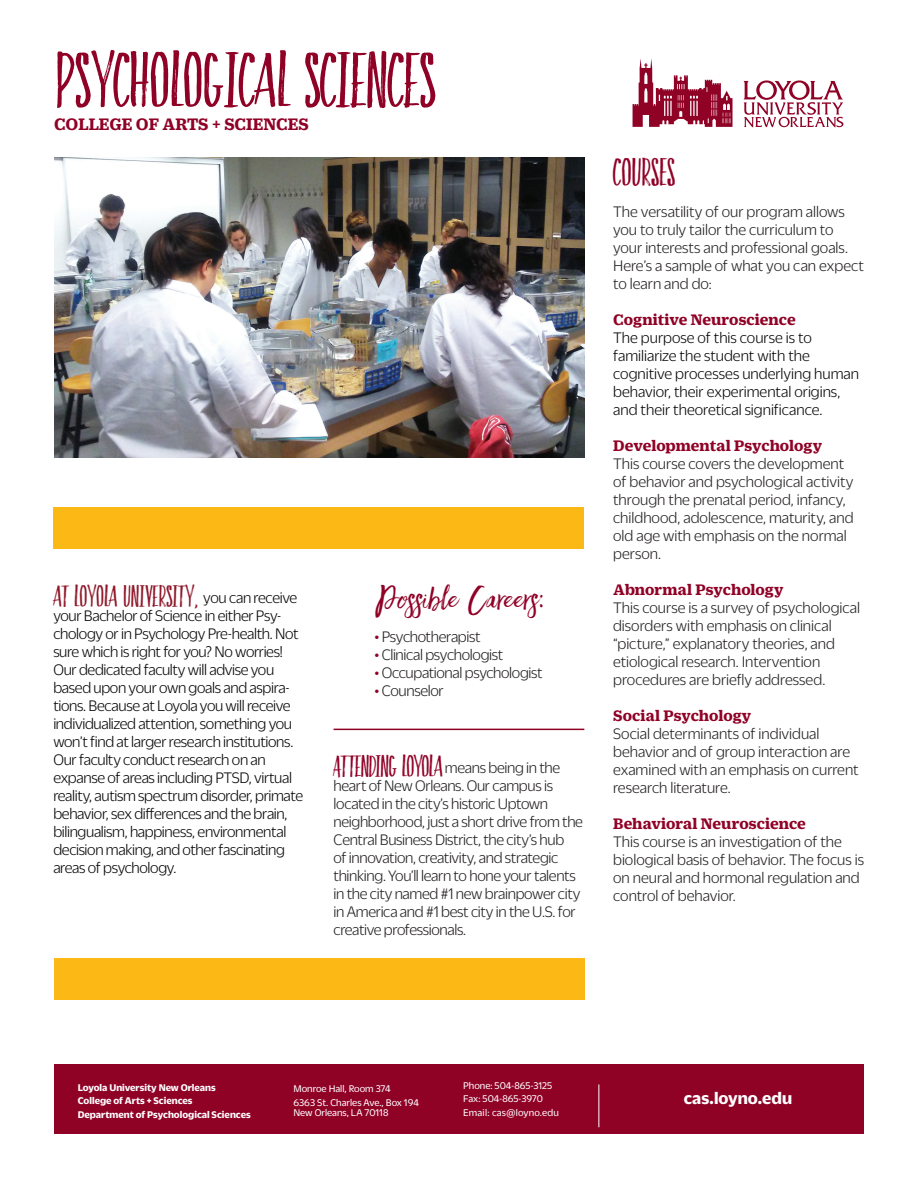
<style>
.page{position:relative;width:918px;height:1188px;background:#fff}
.page>*{position:absolute;margin:0;border:0;box-sizing:border-box;transform-origin:0 0}
.t1{font:54px "Faith And Glory Two";color:#900126}
.t2{font:27px "Faith And Glory One";letter-spacing:.015em;color:#900126}
.t3{font:27px "Faith And Glory Two";letter-spacing:-.005em;color:#900126}
.t4{font:21px "Faith And Glory Two";color:#8f182a}
.t5{font:21px "Faith And Glory Two";letter-spacing:-.02em;color:#900126}
.t6{font:700 18px "Duplicate Ionic";color:#900126}
.t7{font:700 18px "Duplicate Sans";color:#fff}
.t8{font:300 16.5px/18px "Duplicate Sans";letter-spacing:-.005em;color:#231f20}
.t9{font:300 16.5px/18px "Duplicate Sans";letter-spacing:-.02em;color:#040503}
.t10{font:300 16.5px/18px "Duplicate Sans";color:#040503}
.t11{font:700 16.5px "Duplicate Ionic";color:#900126}
.t12{font:10.5px "Duplicate Sans";color:#fff}
.t13{font:700 10.5px "Duplicate Sans";color:#fff}
.t14{font:10.5px "Duplicate Sans";letter-spacing:.02em;color:#fff}
.s1{font-family:"Duplicate Sans";font-weight:300;font-size:16.5px;color:#040503}
.s2{color:#900126}
.s3{font-family:"Duplicate Sans";font-weight:300;font-size:16.5px;color:#231f20}
.s4{font-family:"Duplicate Ionic";font-weight:700;color:#900126}
</style>
<div class="page">
<div style="left:53px;top:508px;width:531px;height:41px;background:#fcb814"></div>
<img style="left:54px;top:158px;width:531px;height:300px">
<div style="left:54px;top:1065px;width:810px;height:69px;background:#900126"></div>
<hr style="left:598px;top:1084px;width:1px;height:43px;background:#fff">
<svg style="left:633px;top:58px;width:100px;height:69px"></svg>
<svg style="left:743px;top:80px;width:100px;height:47px"></svg>
<hr style="left:334px;top:729px;width:250px;height:1px;background:#900126">
<div style="left:54px;top:959px;width:531px;height:41px;background:#fcb814"></div>
<p class="t1" style="left:56px;top:40px;width:381px">PSYCHOLOGICAL SCIENCES</p>
<p class="t6" style="left:54px;top:111px;width:256px">COLLEGE OF ARTS + SCIENCES</p>
<p class="t4" style="left:53px;top:581px;width:245px">AT LOYOLA UNIVERSITY, <span class="s1">you can receive</span></p>
<p class="t9" style="left:53px;top:606px;width:251px">your Bachelor of Science in either Psy&shy;chology or in Psychology Pre-health. Not sure which is right for you? No worries!<br>Our dedicated faculty will advise you based upon your own goals and aspira&shy;tions. Because at Loyola you will receive individualized attention, something you won’t find at larger research institutions.<br>Our faculty conduct research on an expanse of areas including PTSD, virtual reality, autism spectrum disorder, primate behavior, sex differences and the brain, bilingualism, happiness, environmental decision making, and other fascinating areas of psychology.</p>
<p class="t2" style="left:374px;top:580px;width:171px">Possible Careers:</p>
<p class="t8" style="left:374px;top:626px;width:108px"><span class="s2">•</span> Psychotherapist</p>
<p class="t8" style="left:374px;top:644px;width:130px"><span class="s2">•</span> Clinical psychologist</p>
<p class="t8" style="left:374px;top:662px;width:170px"><span class="s2">•</span> Occupational psychologist</p>
<p class="t8" style="left:374px;top:680px;width:71px"><span class="s2">•</span> Counselor</p>
<p class="t5" style="left:334px;top:750px;width:228px">ATTENDING LOYOLA <span class="s3">means being in the</span></p>
<p class="t8" style="left:334px;top:775px;width:251px">heart of New Orleans. Our campus is located in the city’s historic Uptown neighborhood, just a short drive from the Central Business District, the city’s hub<br>of innovation, creativity, and strategic thinking. You’ll learn to hone your talents in the city named #1 new brainpower city in America and #1 best city in the U.S. for creative professionals.</p>
<p class="t3" style="left:613px;top:153px;width:64px">COURSES</p>
<p class="t8" style="left:613px;top:202px;width:253px">The versatility of our program allows you to truly tailor the curriculum to your interests and professional goals.<br>Here’s a sample of what you can expect to learn and do:</p>
<p class="t10" style="left:613px;top:310px;width:247px"><span class="s4">Cognitive Neuroscience<br></span>The purpose of this course is to familiarize the student with the cognitive processes underlying human behavior, their experimental origins, and their theoretical significance.</p>
<p class="t11" style="left:613px;top:434px;width:210px">Developmental Psychology</p>
<p class="t8" style="left:613px;top:454px;width:242px">This course covers the development of behavior and psychological activity through the prenatal period, infancy, childhood, adolescence, maturity, and old age with emphasis on the normal person.</p>
<p class="t11" style="left:613px;top:578px;width:172px">Abnormal Psychology</p>
<p class="t8" style="left:613px;top:598px;width:248px">This course is a survey of psychological disorders with emphasis on clinical “picture,” explanatory theories, and etiological research. Intervention procedures are briefly addressed.</p>
<p class="t11" style="left:613px;top:704px;width:140px">Social Psychology</p>
<p class="t8" style="left:613px;top:724px;width:247px">Social determinants of individual behavior and of group interaction are examined with an emphasis on current research literature.</p>
<p class="t11" style="left:613px;top:812px;width:194px">Behavioral Neuroscience</p>
<p class="t8" style="left:613px;top:832px;width:252px">This course is an investigation of the biological basis of behavior. The focus is on neural and hormonal regulation and control of behavior.</p>
<p class="t13" style="left:78px;top:1080px;width:139px">Loyola University New Orleans</p>
<p class="t13" style="left:78px;top:1094px;width:116px">College of Arts + Sciences</p>
<p class="t13" style="left:78px;top:1107px;width:175px">Department of Psychological Sciences</p>
<p class="t12" style="left:293px;top:1082px;width:99px">Monroe Hall, Room 374</p>
<p class="t12" style="left:293px;top:1096px;width:127px">6363 St. Charles Ave., Box 194</p>
<p class="t12" style="left:293px;top:1106px;width:97px">New Orleans, LA 70118</p>
<p class="t12" style="left:463px;top:1079px;width:91px">Phone: 504-865-3125</p>
<p class="t12" style="left:463px;top:1092px;width:81px">Fax: 504-865-3970</p>
<p class="t14" style="left:463px;top:1106px;width:97px">Email: cas@loyno.edu</p>
<p class="t7" style="left:684px;top:1086px;width:110px">cas.loyno.edu</p>
</div>
